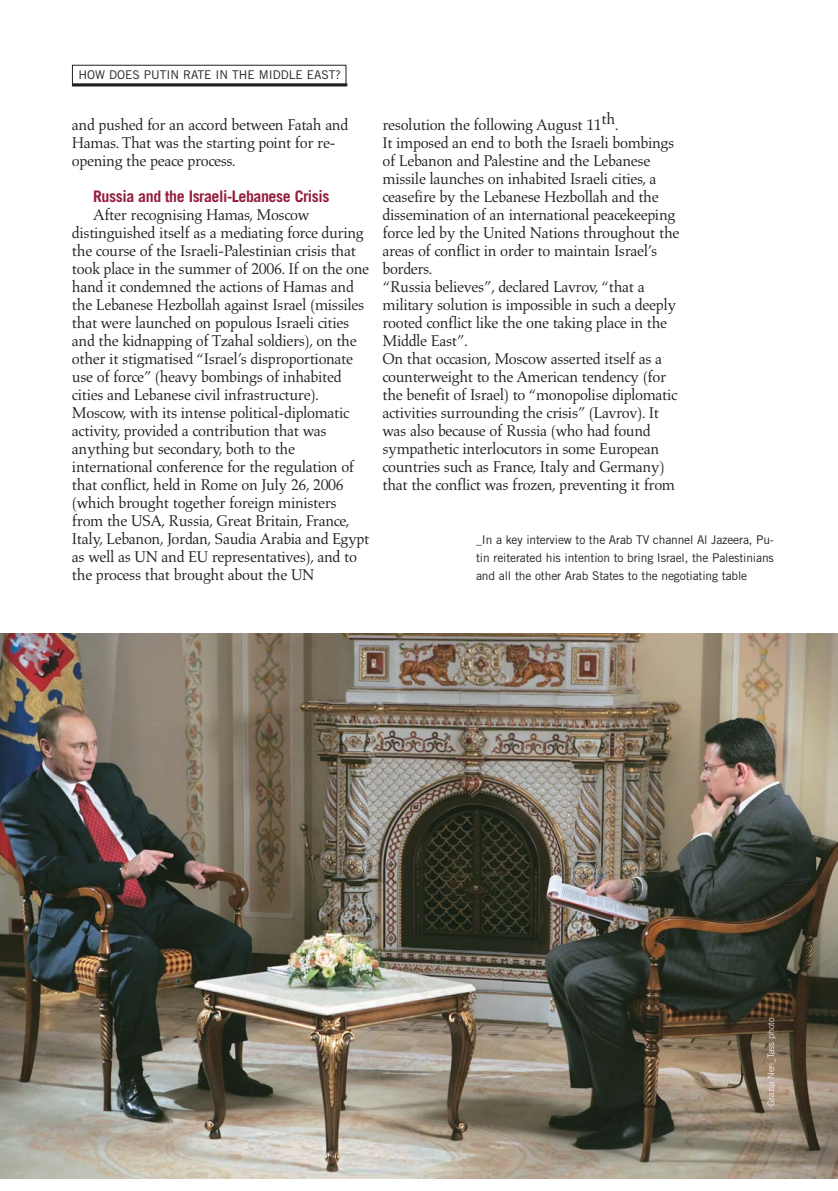
<style>
.page{position:relative;width:838px;height:1191px;background:#fff}
.page>*{position:absolute;margin:0;border:0;box-sizing:border-box;transform-origin:0 0}
.t1{font:15.9px/18px "Aldus";letter-spacing:-.025em;color:#231f20}
.t2{font:700 15.9px "Trade Gothic";letter-spacing:-.03em;color:#941e3b}
.t3{font:12px/18px "Trade Gothic";letter-spacing:-.01em;color:#231f20;text-align:justify}
.t4{font:300 9px "Trade Gothic";color:#fff}
</style>
<div class="page">
<div style="left:72px;top:65px;width:274px;height:21px;border:1px solid #231f20"></div>
<hr style="left:72px;top:83px;width:275px;height:3px;background:#231f20">
<img style="left:0;top:634px;width:837px;height:544px">
<p class="t3" style="left:78px;top:67px;width:264px">HOW DOES PUTIN RATE IN THE MIDDLE EAST?</p>
<p class="t1" style="left:72px;top:117px;width:278px">and pushed for an accord between Fatah and<br>Hamas. That was the starting point for re&shy;opening the peace process.</p>
<p class="t2" style="left:93px;top:190px;width:238px">Russia and the Israeli-Lebanese Crisis</p>
<p class="t1" style="left:72px;top:207px;width:299px;text-indent:21px">After recognising Hamas, Moscow distinguished itself as a mediating force during the course of the Israeli-Palestinian crisis that took place in the summer of 2006. If on the one hand it condemned the actions of Hamas and the Lebanese Hezbollah against Israel (missiles that were launched on populous Israeli cities and the kidnapping of Tzahal soldiers), on the other it stigmatised “Israel’s disproportionate use of force” (heavy bombings of inhabited cities and Lebanese civil infrastructure).<br>Moscow, with its intense political-diplomatic activity, provided a contribution that was anything but secondary, both to the international conference for the regulation of that conflict, held in Rome on July 26, 2006 (which brought together foreign ministers from the USA, Russia, Great Britain, France, Italy, Lebanon, Jordan, Saudia Arabia and Egypt as well as UN and EU representatives), and to the process that brought about the UN</p>
<p class="t1" style="left:382px;top:117px;width:298px">resolution the following August 11th.<br>It imposed an end to both the Israeli bombings of Lebanon and Palestine and the Lebanese missile launches on inhabited Israeli cities, a ceasefire by the Lebanese Hezbollah and the dissemination of an international peacekeeping force led by the United Nations throughout the areas of conflict in order to maintain Israel’s borders.<br>“Russia believes”, declared Lavrov, “that a military solution is impossible in such a deeply rooted conflict like the one taking place in the Middle East”.<br>On that occasion, Moscow asserted itself as a counterweight to the American tendency (for the benefit of Israel) to “monopolise diplomatic activities surrounding the crisis” (Lavrov). It was also because of Russia (who had found sympathetic interlocutors in some European countries such as France, Italy and Germany) that the conflict was frozen, preventing it from</p>
<p class="t3" style="left:476px;top:531px;width:299px">_In a key interview to the Arab TV channel Al Jazeera, Pu&shy;tin reiterated his intention to bring Israel, the Palestinians and all the other Arab States to the negotiating table</p>
<p class="t4" style="left:767px;top:1105px;width:90px;rotate:-90deg">Grazia Neri_Tass photo</p>
</div>
